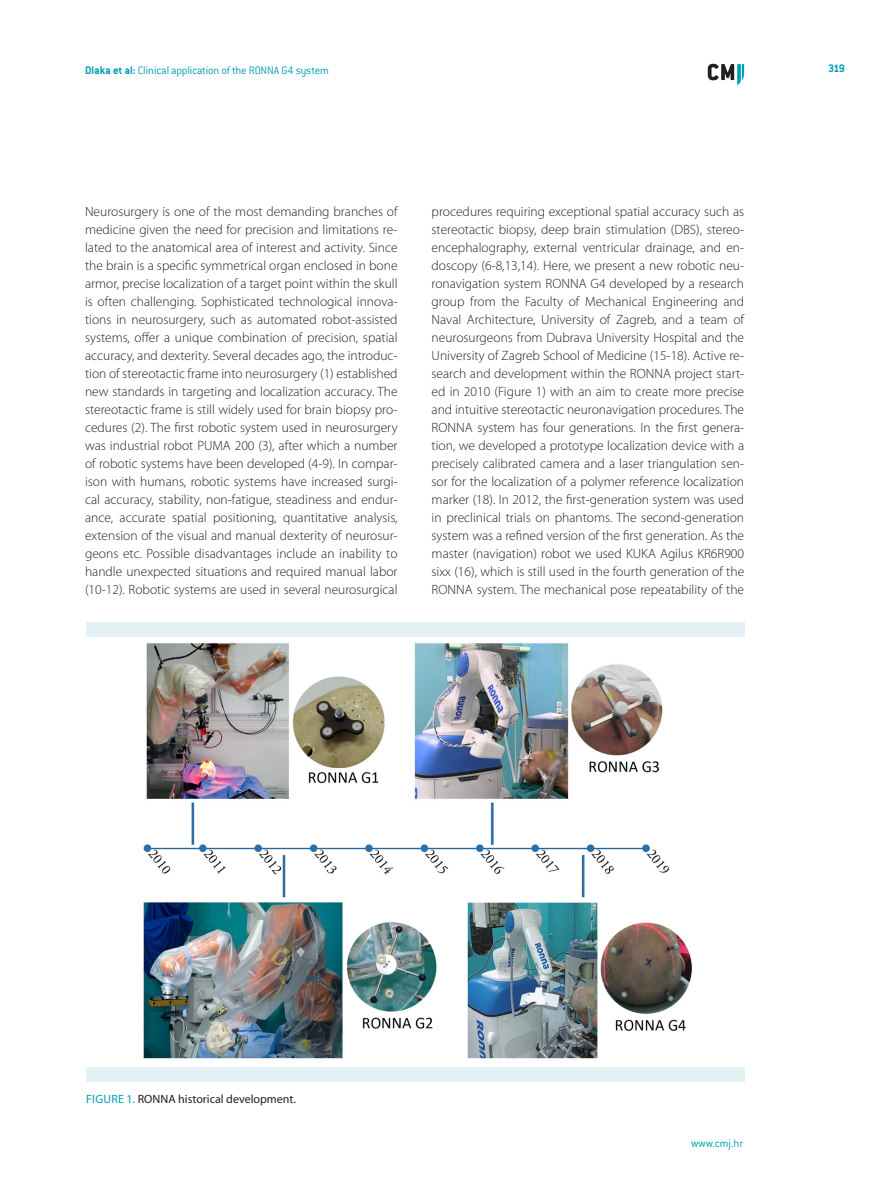
<style>
.page{position:relative;width:893px;height:1191px;background:#fff}
.page>*{position:absolute;margin:0;border:0;box-sizing:border-box;transform-origin:0 0}
.CMJ_-__body{font:300 13.5px/18px "Myriad Pro";color:#231f20;text-align:justify}
.H_desni_-_running{font:300 12px "ITC Conduit LTCE";letter-spacing:-.015em;color:#009fb4}
.CMJ_-_table_title_he{font:12px "Myriad Pro";color:#231f20}
.www_cmj_hr_na_master{font:300 12px "ITC Conduit LTCE";color:#009fb4}
.paginacija_desno{font:700 12px "ITC Conduit LTCE";color:#009fb4}
.s1{font-weight:700}
.s2{color:#009fb4}
</style>
<div class="page">
<svg style="left:708px;top:64px;width:36px;height:21px"></svg>
<img style="left:143px;top:643px;width:549px;height:416px">
<div style="left:86px;top:1067px;width:659px;height:15px;background:#e2f2f5"></div>
<div style="left:86px;top:622px;width:659px;height:14px;background:#e2f2f5"></div>
<p class="H_desni_-_running" style="left:85px;top:63px;width:245px"><span class="s1">Dlaka et al:</span> Clinical application of the RONNA G4 system</p>
<p class="paginacija_desno" style="left:828px;top:61px;width:18px">319</p>
<p class="CMJ_-__body" style="left:85px;top:202px;width:314px">Neurosurgery is one of the most demanding branches of medicine given the need for precision and limitations re&shy;lated to the anatomical area of interest and activity. Since the brain is a specific symmetrical organ enclosed in bone armor, precise localization of a target point within the skull is often challenging. Sophisticated technological innova&shy;tions in neurosurgery, such as automated robot-assisted systems, offer a unique combination of precision, spatial accuracy, and dexterity. Several decades ago, the introduc&shy;tion of stereotactic frame into neurosurgery (1) established new standards in targeting and localization accuracy. The stereotactic frame is still widely used for brain biopsy pro&shy;cedures (2). The first robotic system used in neurosurgery was industrial robot PUMA 200 (3), after which a number of robotic systems have been developed (4-9). In compar&shy;ison with humans, robotic systems have increased surgi&shy;cal accuracy, stability, non-fatigue, steadiness and endur&shy;ance, accurate spatial positioning, quantitative analysis, extension of the visual and manual dexterity of neurosur&shy;geons etc. Possible disadvantages include an inability to handle unexpected situations and required manual labor (10-12). Robotic systems are used in several neurosurgical</p>
<p class="CMJ_-__body" style="left:432px;top:202px;width:314px">procedures requiring exceptional spatial accuracy such as stereotactic biopsy, deep brain stimulation (DBS), stereo&shy;encephalography, external ventricular drainage, and en&shy;doscopy (6-8,13,14). Here, we present a new robotic neu&shy;ronavigation system RONNA G4 developed by a research group from the Faculty of Mechanical Engineering and Naval Architecture, University of Zagreb, and a team of neurosurgeons from Dubrava University Hospital and the University of Zagreb School of Medicine (15-18). Active re&shy;search and development within the RONNA project start&shy;ed in 2010 (Figure 1) with an aim to create more precise and intuitive stereotactic neuronavigation procedures. The RONNA system has four generations. In the first genera&shy;tion, we developed a prototype localization device with a precisely calibrated camera and a laser triangulation sen&shy;sor for the localization of a polymer reference localization marker (18). In 2012, the first-generation system was used in preclinical trials on phantoms. The second-generation system was a refined version of the first generation. As the master (navigation) robot we used KUKA Agilus KR6R900 sixx (16), which is still used in the fourth generation of the RONNA system. The mechanical pose repeatability of the</p>
<p class="CMJ_-_table_title_he" style="left:86px;top:1091px;width:211px"><span class="s2">Figure 1.</span> RONNA historical development.</p>
<p class="www_cmj_hr_na_master" style="left:691px;top:1136px;width:54px">www.cmj.hr</p>
</div>
